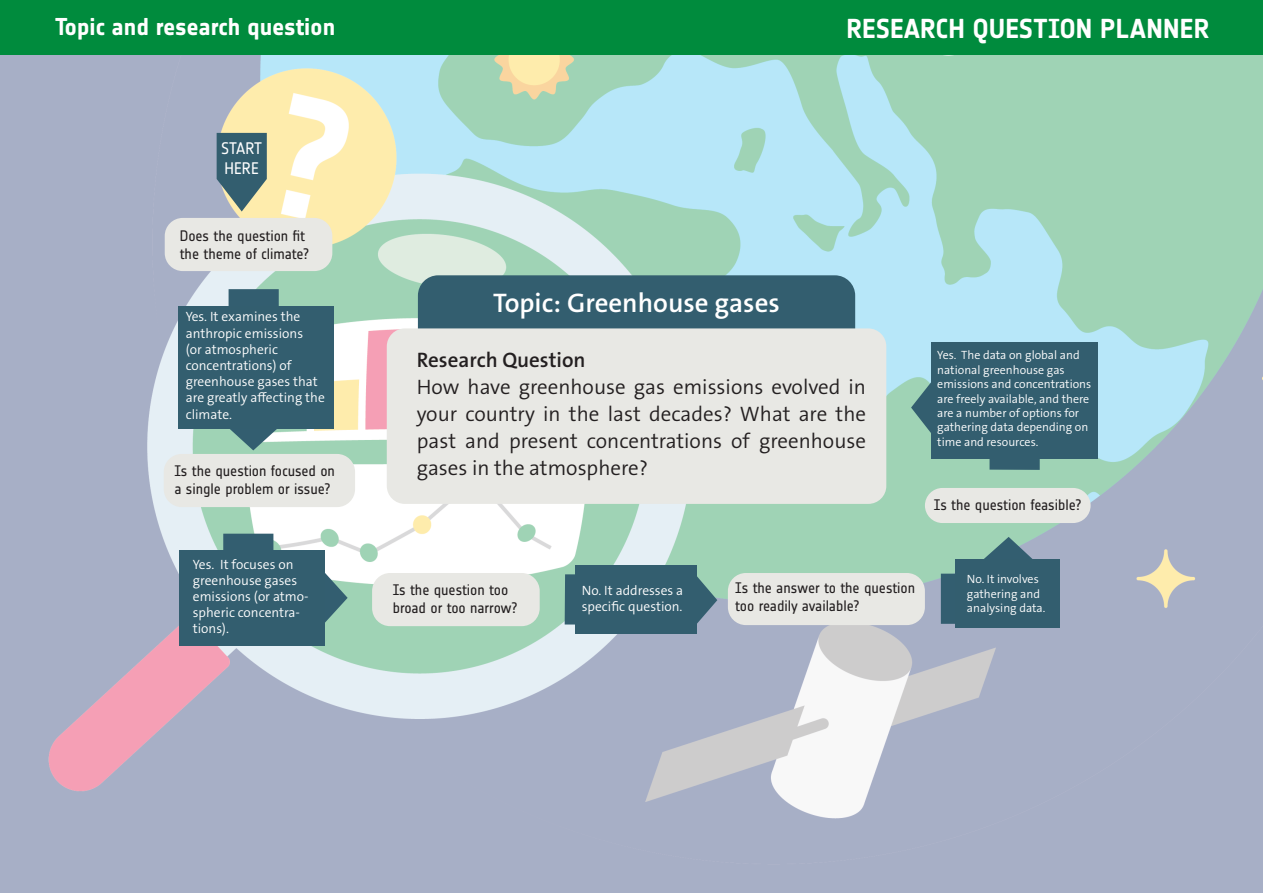
<style>
.page{position:relative;width:1263px;height:893px;background:#fff}
.page>*{position:absolute;margin:0;border:0;box-sizing:border-box;transform-origin:0 0}
.t1{font:700 27px "Notes Esa";color:#fff}
.Text{font:600 27px "The Sans Os F";color:#fff}
.Activity_title{font:700 24px "Notes Esa";letter-spacing:-.005em;color:#fff}
.Text-2{font:300 21px/27px "The Sans Os F";color:#231f20;text-align:justify}
.Text-3{font:600 21px "The Sans Os F";color:#231f20}
.t2{font:16.5px "Notes Esa";color:#fff}
.t3{font:15px/18px "Notes Esa";letter-spacing:-.005em;color:#231f20}
.t4{font:300 13.5px/16.2px "The Sans Os F";color:#fff}
.t5{font:300 12px/14.4px "The Sans Os F";color:#fff}
</style>
<div class="page">
<img style="left:0;top:54px;width:1263px;height:839px">
<div style="left:0;top:0;width:1263px;height:54px;background:#008b3d"></div>
<div style="left:165px;top:218px;width:167px;height:53px;background:#e8e8e4;border-radius:18px"></div>
<svg style="left:217px;top:133px;width:50px;height:79px;background:#57777d"></svg>
<div style="left:164px;top:454px;width:191px;height:53px;background:#e8e8e4;border-radius:18px"></div>
<div style="left:372px;top:573px;width:168px;height:53px;background:#e8e8e4;border-radius:18px"></div>
<div style="left:728px;top:573px;width:197px;height:52px;background:#e8e8e4;border-radius:18px"></div>
<div style="left:925px;top:488px;width:165px;height:35px;background:#e8e8e4;border-radius:18px"></div>
<div style="left:420px;top:278px;width:433px;height:71px;background:#335e6f;border-radius:18px"></div>
<div style="left:418px;top:275px;width:437px;height:76px;border:4px solid #335e6f;border-radius:18px"></div>
<div style="left:387px;top:328px;width:499px;height:176px;background:#e8e8e4;border-radius:18px"></div>
<svg style="left:911px;top:382px;width:20px;height:52px"></svg>
<svg style="left:989px;top:459px;width:51px;height:11px"></svg>
<div style="left:931px;top:342px;width:167px;height:117px;background:#335e6f"></div>
<svg style="left:229px;top:289px;width:50px;height:17px"></svg>
<svg style="left:229px;top:428px;width:50px;height:22px"></svg>
<div style="left:179px;top:306px;width:155px;height:122px;background:#335e6f"></div>
<svg style="left:565px;top:574px;width:152px;height:51px;background:#59808a"></svg>
<div style="left:575px;top:566px;width:121px;height:68px;background:#335e6f"></div>
<svg style="left:223px;top:534px;width:125px;height:88px"></svg>
<div style="left:179px;top:550px;width:146px;height:95px;background:#335e6f"></div>
<svg style="left:941px;top:537px;width:92px;height:87px;background:#6e9c96"></svg>
<div style="left:956px;top:560px;width:104px;height:68px;background:#335e6f"></div>
<p class="Activity_title" style="left:55px;top:13px;width:282px">Topic and research question</p>
<p class="t1" style="left:847px;top:13px;width:364px">RESEARCH QUESTION PLANNER</p>
<p class="t2" style="left:221px;top:139px;width:43px">START</p>
<p class="t2" style="left:225px;top:159px;width:36px">HERE</p>
<p class="t3" style="left:180px;top:227px;width:131px">Does the question fit the theme of climate?</p>
<p class="t4" style="left:186px;top:309px;width:141px">Yes. It examines the anthropic emissions<br>(or atmospheric concentrations) of greenhouse gases that are greatly affecting the climate.</p>
<p class="t3" style="left:174px;top:462px;width:162px">Is the question focused on a single problem or issue?</p>
<p class="t4" style="left:193px;top:556px;width:117px">Yes. It focuses on greenhouse gases emissions (or atmo&shy;spheric concentra&shy;tions).</p>
<p class="Text" style="left:493px;top:286px;width:288px">Topic: Greenhouse gases</p>
<p class="Text-3" style="left:417px;top:346px;width:170px">Research Question</p>
<p class="Text-2" style="left:417px;top:373px;width:451px">How have greenhouse gas emissions evolved in your country in the last decades? What are the past and present concentrations of greenhouse gases in the atmosphere?</p>
<p class="t5" style="left:937px;top:348px;width:156px">Yes. The data on global and national greenhouse gas emissions and concentrations are freely available, and there are a number of options for gathering data depending on time and resources.</p>
<p class="t3" style="left:934px;top:496px;width:149px">Is the question feasible?</p>
<p class="t3" style="left:393px;top:581px;width:127px">Is the question too broad or too narrow?</p>
<p class="t3" style="left:735px;top:579px;width:181px">Is the answer to the question too readily available?</p>
<p class="t4" style="left:582px;top:582px;width:103px">No. It addresses a specific question.</p>
<p class="t5" style="left:967px;top:572px;width:80px">No. It involves gathering and analysing data.</p>
</div>
